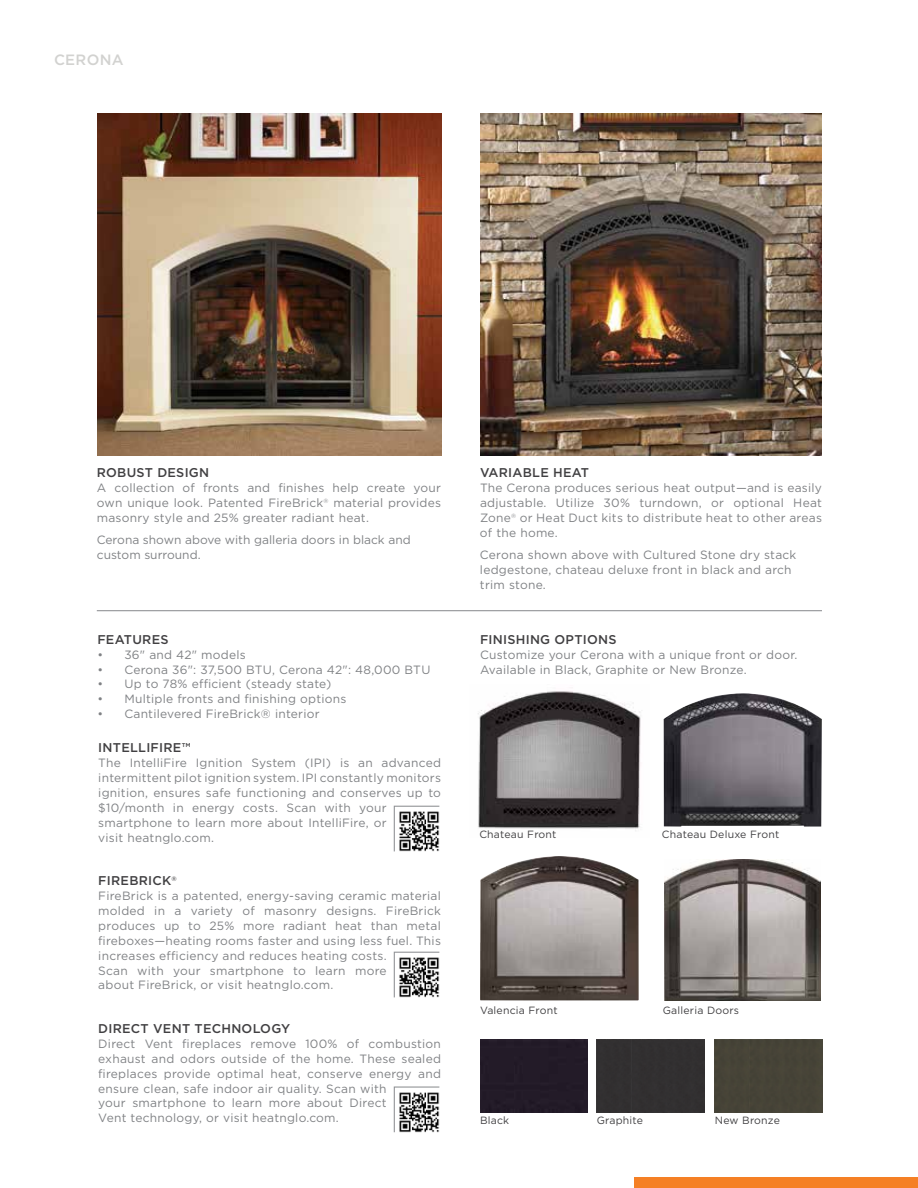
<style>
.page{position:relative;width:918px;height:1188px;background:#fff}
.page>*{position:absolute;margin:0;border:0;box-sizing:border-box;transform-origin:0 0}
.t1{font:500 15px "Gotham";letter-spacing:.02em;color:#d2d2d0}
.t2{font:500 12.75px "Gotham";letter-spacing:.02em;color:#414042}
.t3{font:12px/15px "Gotham";letter-spacing:.02em;color:#808285}
.t4{font:12px/15px "Gotham";color:#808285}
.t5{font:10.5px "Gotham";letter-spacing:.02em;color:#414042}
</style>
<div class="page">
<img style="left:480px;top:856px;width:159px;height:144px">
<img style="left:664px;top:860px;width:157px;height:141px">
<img style="left:478px;top:691px;width:163px;height:140px">
<img style="left:664px;top:693px;width:158px;height:134px">
<img style="left:480px;top:114px;width:342px;height:342px">
<img style="left:98px;top:114px;width:343px;height:342px">
<div style="left:634px;top:1178px;width:284px;height:10px;background:#f58025"></div>
<hr style="left:97px;top:610px;width:725px;height:1px;background:#939598">
<div style="left:480px;top:1039px;width:34px;height:73px;background:#231b28"></div>
<div style="left:514px;top:1039px;width:73px;height:73px;background:#231b28"></div>
<div style="left:597px;top:1039px;width:34px;height:73px;background:#323031"></div>
<div style="left:631px;top:1039px;width:73px;height:73px;background:#323031"></div>
<div style="left:715px;top:1039px;width:34px;height:73px;background:#464337"></div>
<div style="left:749px;top:1039px;width:73px;height:73px;background:#464337"></div>
<svg style="left:393px;top:805px;width:47px;height:47px"></svg>
<svg style="left:393px;top:951px;width:47px;height:47px"></svg>
<svg style="left:393px;top:1086px;width:47px;height:47px"></svg>
<p class="t1" style="left:54px;top:51px;width:71px">CERONA</p>
<p class="t2" style="left:97px;top:466px;width:112px">ROBUST DESIGN</p>
<p class="t3" style="left:97px;top:480px;width:346px;text-align:justify">A collection of fronts and finishes help create your own unique look. Patented FireBrick<sup>®</sup> material provides masonry style and 25% greater radiant heat.</p>
<p class="t4" style="left:97px;top:532px;width:315px">Cerona shown above with galleria doors in black and custom surround.</p>
<p class="t2" style="left:97px;top:632px;width:73px">FEATURES</p>
<p class="t3" style="left:97px;top:647px;width:150px">• 36" and 42" models</p>
<p class="t3" style="left:97px;top:662px;width:335px">• Cerona 36": 37,500 BTU, Cerona 42": 48,000 BTU</p>
<p class="t3" style="left:97px;top:677px;width:236px">• Up to 78% efficient (steady state)</p>
<p class="t3" style="left:97px;top:691px;width:251px">• Multiple fronts and finishing options</p>
<p class="t3" style="left:97px;top:706px;width:224px">• Cantilevered FireBrick® interior</p>
<p class="t2" style="left:98px;top:740px;width:94px">INTELLIFIRE™</p>
<p class="t3" style="left:98px;top:755px;width:344px">The IntelliFire Ignition System (IPI) is an advanced intermittent pilot ignition system. IPI constantly monitors ignition, ensures safe functioning and conserves up to $10/month in energy costs. Scan with your smartphone to learn more about IntelliFire, or<br>visit heatnglo.com.</p>
<p class="t2" style="left:98px;top:873px;width:23px">FIREBR</p>
<p class="t2" style="left:148px;top:873px;width:30px">ICK<sup>®</sup></p>
<p class="t3" style="left:98px;top:888px;width:344px">FireBrick is a patented, energy-saving ceramic material molded in a variety of masonry designs. FireBrick produces up to 25% more radiant heat than metal fireboxes—heating rooms faster and using less fuel. This increases efficiency and reduces heating costs.<br>Scan with your smartphone to learn more<br>about FireBrick, or visit heatnglo.com.</p>
<p class="t2" style="left:98px;top:1021px;width:25px">DIREC</p>
<p class="t2" style="left:141px;top:1021px;width:23px">T VEN</p>
<p class="t2" style="left:182px;top:1021px;width:32px">T TECHNO</p>
<p class="t2" style="left:253px;top:1021px;width:39px">LO GY</p>
<p class="t3" style="left:98px;top:1036px;width:344px">Direct Vent fireplaces remove 100% of combustion exhaust and odors outside of the home. These sealed fireplaces provide optimal heat, conserve energy and ensure clean, safe indoor air quality. Scan with<br>your smartphone to learn more about Direct<br>Vent technology, or visit heatnglo.com.</p>
<p class="t2" style="left:480px;top:466px;width:111px">VARIABLE HEAT</p>
<p class="t3" style="left:480px;top:480px;width:344px;text-align:justify">The Cerona produces serious heat output—and is easily adjustable. Utilize 30% turndown, or optional Heat Zone<sup>®</sup> or Heat Duct kits to distribute heat to other areas of the home.</p>
<p class="t3" style="left:480px;top:547px;width:318px">Cerona shown above with Cultured Stone dry stack ledgestone, chateau deluxe front in black and arch trim stone.</p>
<p class="t2" style="left:480px;top:632px;width:138px">FIN ISH ING OPTIONS</p>
<p class="t3" style="left:480px;top:647px;width:319px">Customize your Cerona with a unique front or door.<br>Available in Black, Graphite or New Bronze.</p>
<p class="t5" style="left:479px;top:829px;width:79px">Chateau Front</p>
<p class="t5" style="left:662px;top:829px;width:119px">Chateau Deluxe Front</p>
<p class="t5" style="left:480px;top:1005px;width:79px">Valencia Front</p>
<p class="t5" style="left:663px;top:1005px;width:78px">Galleria Doors</p>
<p class="t5" style="left:480px;top:1115px;width:31px">Black</p>
<p class="t5" style="left:597px;top:1115px;width:48px">Graphite</p>
<p class="t5" style="left:715px;top:1115px;width:67px">New Bronze</p>
</div>
